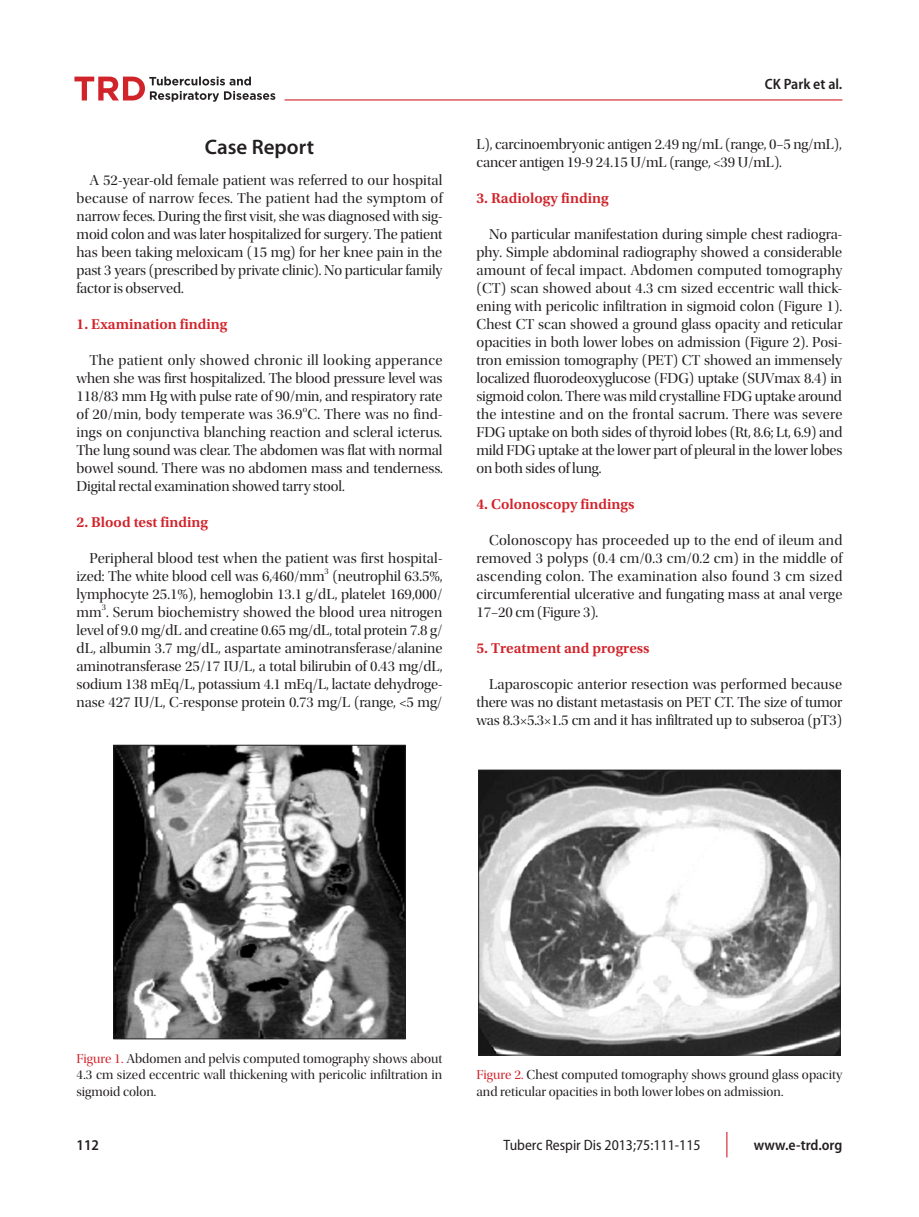
<style>
.page{position:relative;width:919px;height:1217px;background:#fff}
.page>*{position:absolute;margin:0;border:0;box-sizing:border-box;transform-origin:0 0}
.서론{font:600 21px "Myriad Pro";color:#231f20}
.본문{font:15px/18px "Utopia Std Disp";letter-spacing:-.01em;color:#231f20;text-align:justify}
.서론1{font:600 15px "Utopia Std";color:#d1232a}
.본문-저널명{font:semi-condensed 15px "Myriad Pro";color:#231f20}
.본문-온라인{font:600 semi-condensed 15px "Myriad Pro";color:#231f20}
.본문-1저자{font:600 semi-condensed 15px "Myriad Pro";color:#231f20}
.본문-페이지번호{font:600 semi-condensed 15px "Myriad Pro";color:#231f20}
.그림제목{font:13.5px/16.2px "Utopia Std Disp";color:#231f20;text-align:justify}
.본문-2{font:8.7px "Utopia Std Disp";color:#231f20}
.s1{color:#d1232a}
</style>
<div class="page">
<svg style="left:74px;top:77px;width:201px;height:25px"></svg>
<hr style="left:284px;top:99px;width:558px;height:1px;background:#d1232a">
<svg style="left:726px;top:1131px;width:1px;height:26px"></svg>
<img style="left:115px;top:746px;width:288px;height:290px">
<div style="left:113px;top:744px;width:292px;height:294px;border:1px solid #231f20"></div>
<img style="left:480px;top:771px;width:358px;height:282px">
<div style="left:478px;top:769px;width:362px;height:286px;border:1px solid #231f20"></div>
<p class="서론" style="left:205px;top:133px;width:111px">Case Report</p>
<p class="본문" style="left:77px;top:171px;width:367px;text-indent:13px">A 52-year-old female patient was referred to our hospital because of narrow feces. The patient had the symptom of narrow feces. During the first visit, she was diagnosed with sig&shy;moid colon and was later hospitalized for surgery. The patient has been taking meloxicam (15 mg) for her knee pain in the past 3 years (prescribed by private clinic). No particular family factor is observed.</p>
<p class="서론1" style="left:77px;top:315px;width:152px">1. Examination finding</p>
<p class="본문" style="left:77px;top:351px;width:367px;text-indent:13px">The patient only showed chronic ill looking apperance when she was first hospitalized. The blood pressure level was 118/83 mm Hg with pulse rate of 90/min, and respiratory rate of 20/min, body temperate was 36.9 C. There was no find-</p>
<p class="본문-2" style="left:303px;top:404px;width:6px">o</p>
<p class="본문" style="left:77px;top:423px;width:367px">ings on conjunctiva blanching reaction and scleral icterus.<br>The lung sound was clear. The abdomen was flat with normal bowel sound. There was no abdomen mass and tenderness.<br>Digital rectal examination showed tarry stool.</p>
<p class="서론1" style="left:77px;top:513px;width:133px">2. Blood test finding</p>
<p class="본문" style="left:77px;top:549px;width:367px;text-indent:13px">Peripheral blood test when the patient was first hospital&shy;ized: The white blood cell was 6,460/mm</p>
<p class="본문-2" style="left:324px;top:566px;width:6px">3</p>
<p class="본문" style="left:77px;top:567px;width:367px;text-indent:256px">(neutrophil 63.5%, lymphocyte 25.1%), hemoglobin 13.1 g/dL, platelet 169,000/ mm . Serum biochemistry showed the blood urea nitrogen</p>
<p class="본문-2" style="left:102px;top:602px;width:6px">3</p>
<p class="본문" style="left:77px;top:621px;width:367px">level of 9.0 mg/dL and creatine 0.65 mg/dL, total protein 7.8 g/ dL, albumin 3.7 mg/dL, aspartate aminotransferase/alanine aminotransferase 25/17 IU/L, a total bilirubin of 0.43 mg/dL, sodium 138 mEq/L, potassium 4.1 mEq/L, lactate dehydroge&shy;nase 427 IU/L, C-response protein 0.73 mg/L (range, &lt;5 mg/</p>
<p class="본문-1저자" style="left:764px;top:75px;width:79px">CK Park et al.</p>
<p class="본문" style="left:476px;top:135px;width:367px">L), carcinoembryonic antigen 2.49 ng/mL (range, 0−5 ng/mL), cancer antigen 19-9 24.15 U/mL (range, &lt;39 U/mL).</p>
<p class="서론1" style="left:476px;top:189px;width:133px">3. Radiology finding</p>
<p class="본문" style="left:476px;top:225px;width:367px;text-indent:13px">No particular manifestation during simple chest radiogra&shy;phy. Simple abdominal radiography showed a considerable amount of fecal impact. Abdomen computed tomography (CT) scan showed about 4.3 cm sized eccentric wall thick&shy;ening with pericolic infiltration in sigmoid colon (Figure 1).<br>Chest CT scan showed a ground glass opacity and reticular opacities in both lower lobes on admission (Figure 2). Posi&shy;tron emission tomography (PET) CT showed an immensely localized fluorodeoxyglucose (FDG) uptake (SUVmax 8.4) in sigmoid colon. There was mild crystalline FDG uptake around the intestine and on the frontal sacrum. There was severe FDG uptake on both sides of thyroid lobes (Rt, 8.6; Lt, 6.9) and mild FDG uptake at the lower part of pleural in the lower lobes on both sides of lung.</p>
<p class="서론1" style="left:476px;top:495px;width:159px">4. Colonoscopy findings</p>
<p class="본문" style="left:476px;top:531px;width:367px;text-indent:13px">Colonoscopy has proceeded up to the end of ileum and removed 3 polyps (0.4 cm/0.3 cm/0.2 cm) in the middle of ascending colon. The examination also found 3 cm sized circumferential ulcerative and fungating mass at anal verge 17−20 cm (Figure 3).</p>
<p class="서론1" style="left:476px;top:639px;width:174px">5. Treatment and progress</p>
<p class="본문" style="left:476px;top:675px;width:367px;text-indent:13px">Laparoscopic anterior resection was performed because there was no distant metastasis on PET CT. The size of tumor was 8.3×5.3×1.5 cm and it has infiltrated up to subseroa (pT3)</p>
<p class="그림제목" style="left:77px;top:1050px;width:367px"><span class="s1">Figure 1.</span> Abdomen and pelvis computed tomography shows about 4.3 cm sized eccentric wall thickening with pericolic infiltration in sigmoid colon.</p>
<p class="그림제목" style="left:476px;top:1066px;width:367px"><span class="s1">Figure 2.</span> Chest computed tomography shows ground glass opacity and reticular opacities in both lower lobes on admission.</p>
<p class="본문-페이지번호" style="left:77px;top:1134px;width:24px">112</p>
<p class="본문-저널명" style="left:503px;top:1135px;width:198px">Tuberc Respir Dis 2013;75:111-115</p>
<p class="본문-온라인" style="left:753px;top:1134px;width:90px">www.e-trd.org</p>
</div>
